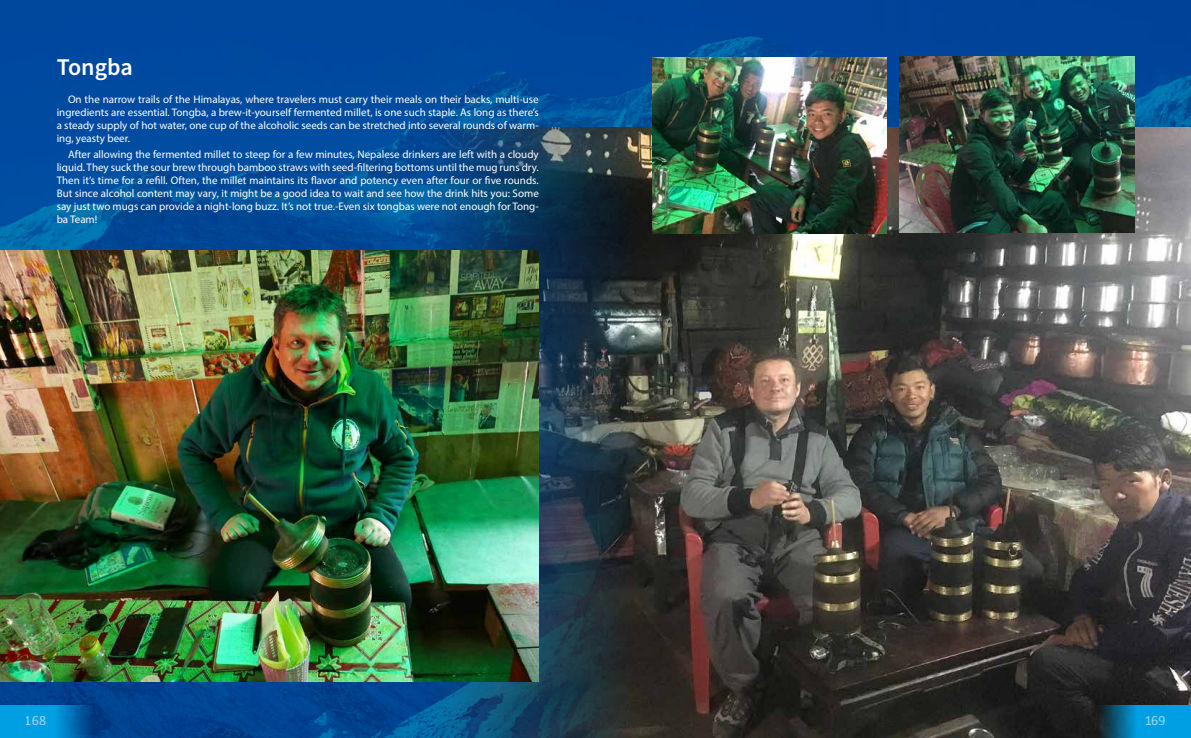
<style>
.page{position:relative;width:1191px;height:738px;background:#fff}
.page>*{position:absolute;margin:0;border:0;box-sizing:border-box;transform-origin:0 0}
.t1{font:600 24px "Source Sans Pro";color:#fff}
.t2{font:14px "Calibri";color:#fff}
.t3{font:11px/13px "Myriad Pro";color:#fff;text-align:justify}
</style>
<div class="page">
<img style="left:0;top:0;width:1191px;height:737px">
<img style="left:408px;top:128px;width:783px;height:609px">
<img style="left:0;top:250px;width:539px;height:430px">
<img style="left:652px;top:58px;width:234px;height:175px">
<img style="left:899px;top:57px;width:235px;height:175px">
<svg style="left:1098px;top:704px;width:93px;height:33px;background:#067fb3"></svg>
<svg style="left:0;top:704px;width:92px;height:33px;background:#0088cd"></svg>
<h1 class="t1" style="left:57px;top:51px;width:78px">Tongba</h1>
<p class="t3" style="left:57px;top:93px;width:483px;text-indent:11px">On the narrow trails of the Himalayas, where travelers must carry their meals on their backs, multi-use ingredients are essential. Tongba, a brew-it-yourself fermented millet, is one such staple. As long as there’s a steady supply of hot water, one cup of the alcoholic seeds can be stretched into several rounds of warm&shy;ing, yeasty beer.</p>
<p class="t3" style="left:57px;top:148px;width:483px;text-indent:11px">After allowing the fermented millet to steep for a few minutes, Nepalese drinkers are left with a cloudy liquid. They suck the sour brew through bamboo straws with seed-filtering bottoms until the mug runs dry.<br>Then it’s time for a refill. Often, the millet maintains its flavor and potency even after four or five rounds.<br>But since alcohol content may vary, it might be a good idea to wait and see how the drink hits you: Some say just two mugs can provide a night-long buzz. It’s not true.-Even six tongbas were not enough for Tong&shy;ba Team!</p>
<p class="t2" style="left:25px;top:709px;width:23px">168</p>
<p class="t2" style="left:1144px;top:709px;width:23px">169</p>
</div>
